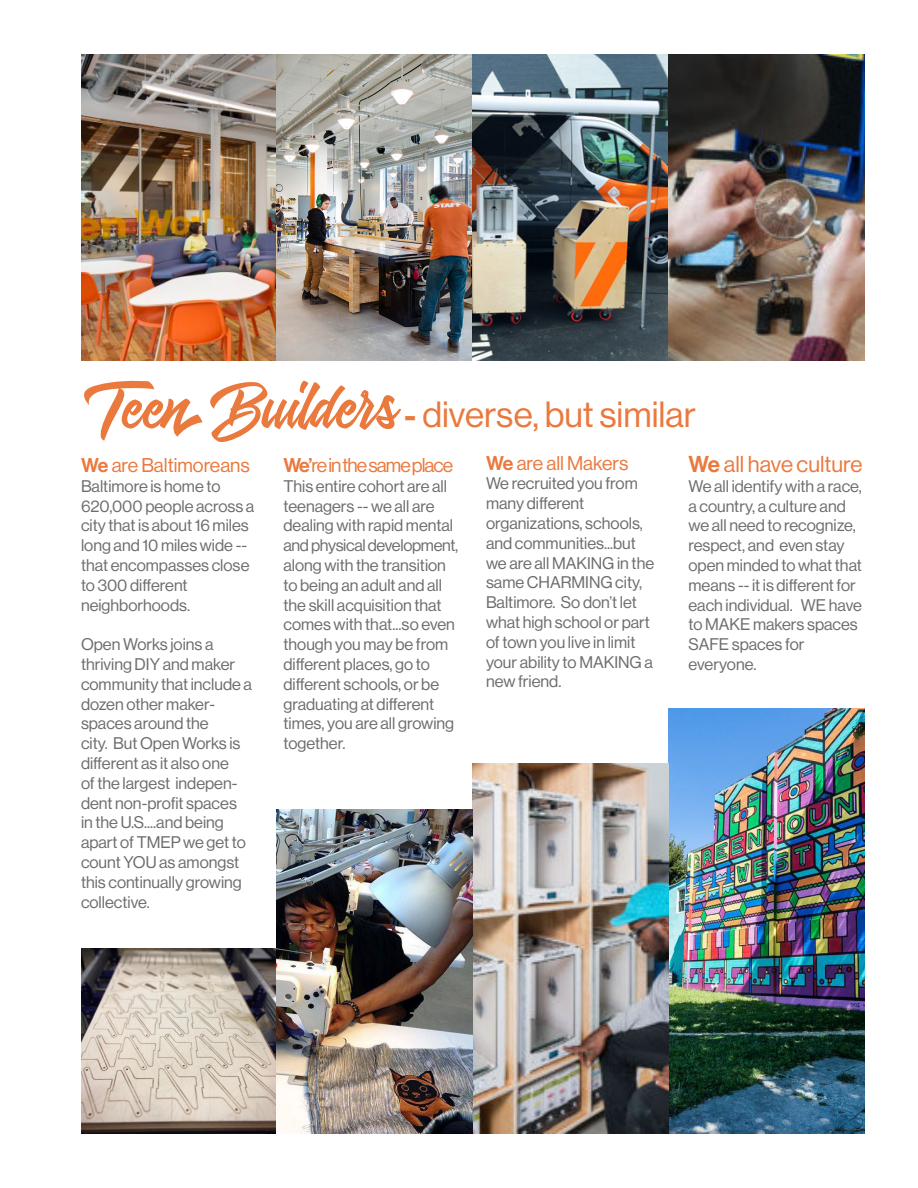
<style>
.page{position:relative;width:918px;height:1188px;background:#fff}
.page>*{position:absolute;margin:0;border:0;box-sizing:border-box;transform-origin:0 0}
.t1{font:35.7px "N Haas Grotesk DS Std 55 Rg";color:#ea793e}
.t2{font:22.5px "N Haas Grotesk DS Std 55 Rg";color:#ea793e}
.t3{font:19.5px "N Haas Grotesk DS Std 55 Rg";color:#ea793e}
.t4{font:19.5px "N Haas Grotesk DS Std 55 Rg";letter-spacing:-.05em;color:#ea793e}
.t5{font:16.5px/19.8px "N Haas Grotesk DS Std 55 Rg";color:#6c6d70}
.s1{font-family:"Alentine";font-size:55.5px}
.s2{font-family:"N Haas Grotesk DS Std 65 Md"}
</style>
<div class="page">
<img style="left:81px;top:54px;width:783px;height:307px">
<img style="left:669px;top:709px;width:195px;height:425px">
<img style="left:473px;top:764px;width:196px;height:370px">
<img style="left:81px;top:948px;width:196px;height:186px">
<img style="left:277px;top:810px;width:196px;height:324px">
<p class="t1" style="left:81px;top:394px;width:617px"><span class="s1">TeenBuilders</span> <span class="s2">-</span> diverse, but similar</p>
<p class="t3" style="left:81px;top:454px;width:170px"><span class="s2">We</span> are Baltimoreans</p>
<p class="t5" style="left:81px;top:476px;width:175px">Baltimore is home to<br>620,000 people across a city that is about 16 miles long and 10 miles wide -- that encompasses close to 300 different neighborhoods.</p>
<p class="t5" style="left:81px;top:635px;width:172px">Open Works joins a thriving DIY and maker community that include a dozen other maker-</p>
<p class="t5" style="left:81px;top:714px;width:166px">spaces around the<br>city. But Open Works is different as it also one of the largest indepen&shy;dent non-profit spaces in the U.S....and being apart of TMEP we get to count YOU as amongst this continually growing collective.</p>
<p class="t3" style="left:486px;top:452px;width:144px"><span class="s2">We</span> are all Makers</p>
<p class="t5" style="left:486px;top:474px;width:170px">We recruited you from many different organizations, schools, and communities...but we are all MAKING in the same CHARMING city,<br>Baltimore. So don’t let what high school or part of town you live in limit your ability to MAKING a new friend.</p>
<p class="t2" style="left:688px;top:451px;width:175px"><span class="s2">We</span> all have culture</p>
<p class="t5" style="left:688px;top:476px;width:175px">We all identify with a race, a country, a culture and we all need to recognize, respect, and even stay open minded to what that means -- it is different for each individual. WE have to MAKE makers spaces<br>SAFE spaces for everyone.</p>
<p class="t4" style="left:284px;top:454px;width:171px"><span class="s2">We’</span>re in the same place</p>
<p class="t5" style="left:284px;top:476px;width:176px">This entire cohort are all teenagers -- we all are dealing with rapid mental and physical development, along with the transition to being an adult and all the skill acquisition that comes with that...so even though you may be from different places, go to different schools, or be graduating at different times, you are all growing together.</p>
</div>
